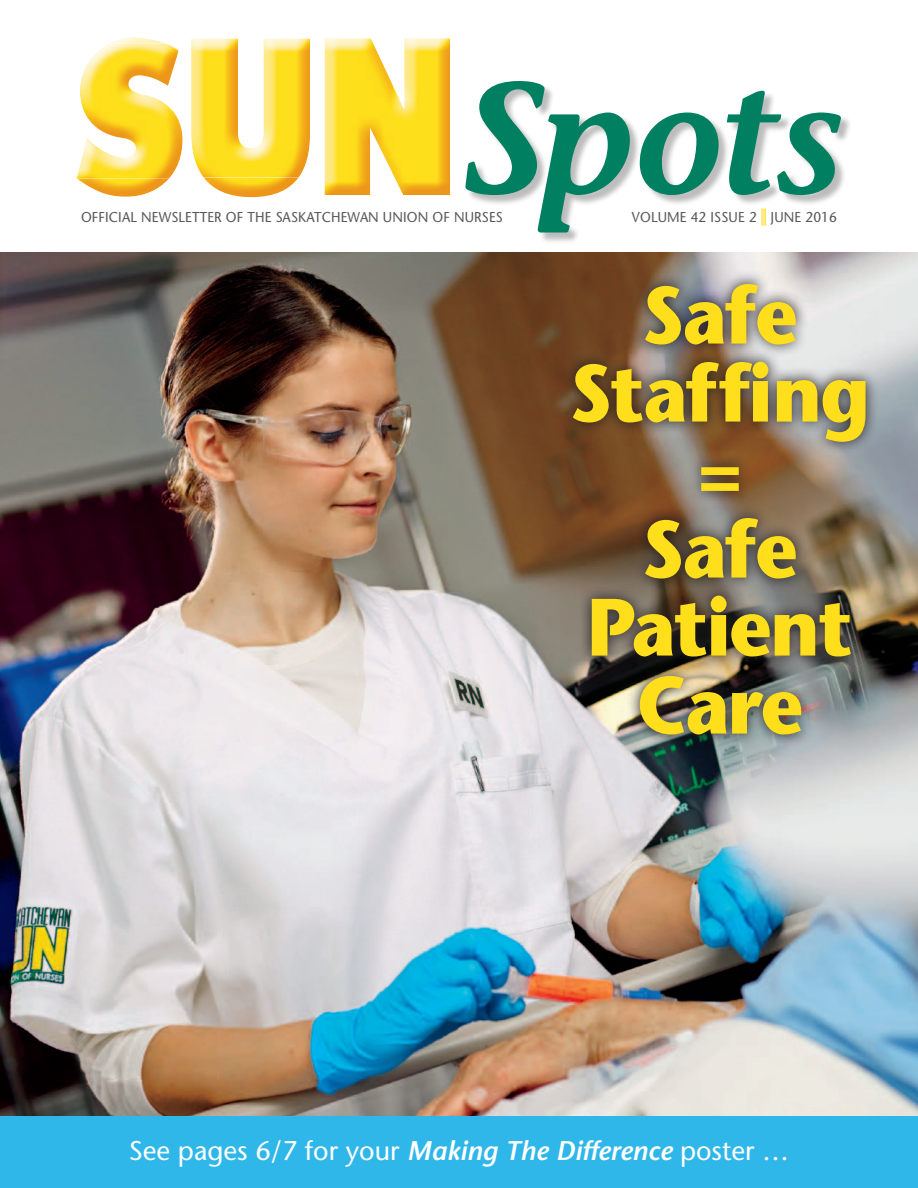
<style>
.page{position:relative;width:918px;height:1188px;background:#fff}
.page>*{position:absolute;margin:0;border:0;box-sizing:border-box;transform-origin:0 0}
.head_for_special_fea{font:700 81px/78px "Stone Sans";letter-spacing:-.02em;color:#ffdf1b;text-align:center;scale:.92 1}
.text_stone_sans_no_i{font:27px "Stone Sans";color:#fff}
.t1{font:14.25px "Stone Sans";letter-spacing:.01em;color:#57585a;scale:.95 1}
.s1{font-weight:700;font-size:22.5px;color:#ffea89}
.s2{font-weight:600;font-style:italic}
</style>
<div class="page">
<img style="left:0;top:252px;width:918px;height:864px">
<div style="left:466px;top:82px;width:386px;height:161px;background:#231f20;opacity:.3"></div>
<svg style="left:465px;top:81px;width:376px;height:152px"></svg>
<div style="left:762px;top:209px;width:4px;height:16px;border:1px solid #ffdf1b"></div>
<div style="left:75px;top:35px;width:376px;height:162px;background:#ec941a;opacity:.8"></div>
<img style="left:561px;top:270px;width:318px;height:478px">
<div style="left:0;top:1116px;width:918px;height:72px;background:#30b7ea"></div>
<p class="t1" style="left:81px;top:208px;width:446px">OFFICIAL NEWSLETTER OF THE SASKATCHEWAN UNION OF NURSES</p>
<p class="t1" style="left:632px;top:208px;width:217px">VOLUME 42 ISSUE 2 <span class="s1">I</span> JUNE 2016</p>
<p class="head_for_special_fea" style="left:570px;top:275px;width:328px">Safe<br>Staffing =<br>Safe<br>Patient<br>Care</p>
<p class="text_stone_sans_no_i" style="left:129px;top:1134px;width:662px">See pages 6/7 for your <span class="s2">Making The Difference</span> poster …</p>
</div>
